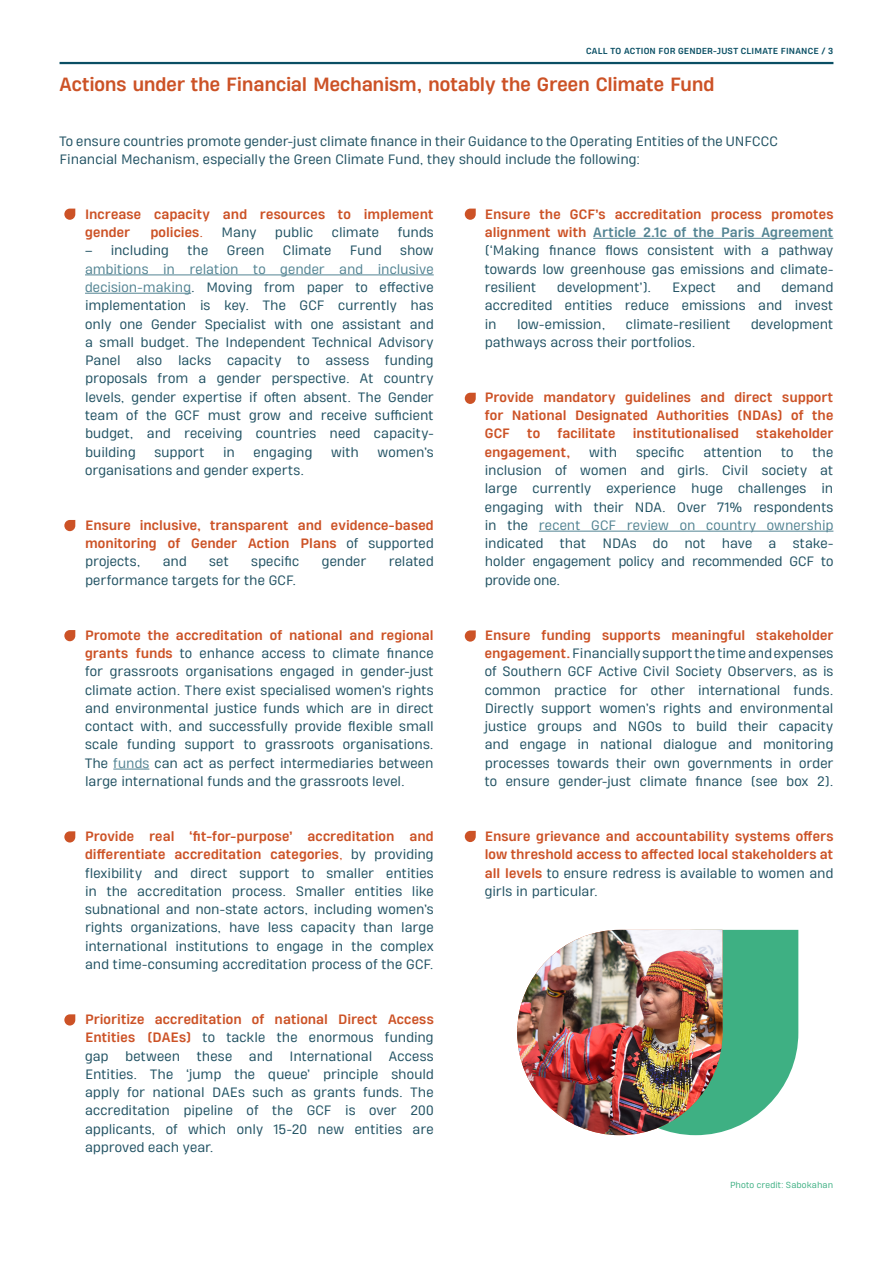
<style>
.page{position:relative;width:893px;height:1263px;background:#fff}
.page>*{position:absolute;margin:0;border:0;box-sizing:border-box;transform-origin:0 0}
.t1{font:700 18px "Heading Pro Double";letter-spacing:-.015em;color:#cc5226}
.t2{font:12.75px/18.3px "Heading Pro Double";color:#215263;text-align:justify}
.t3{font:700 12.75px/18.3px "Heading Pro Double";letter-spacing:.005em;color:#cc5226;text-align:justify}
.t4{font:700 8.25px "Heading Pro Double";letter-spacing:.02em;color:#0a4f64}
.t5{font:8.25px "Heading Pro Double";letter-spacing:.015em;color:#3eb083}
.s1{font-weight:400}
.s2{color:#538493}
.s3{font-weight:400;color:#215263}
.s4{font-weight:700;color:#cc5226}
.s5{color:#cc5226}
.s6{font-weight:700;color:#538493}
</style>
<div class="page">
<hr style="left:85px;top:275px;width:349px;height:1px;background:#538493">
<hr style="left:85px;top:293px;width:106px;height:1px;background:#538493">
<hr style="left:113px;top:769px;width:36px;height:1px;background:#538493">
<hr style="left:593px;top:238px;width:240px;height:1px;background:#538493">
<hr style="left:539px;top:531px;width:294px;height:1px;background:#538493">
<hr style="left:60px;top:62px;width:773px;height:2px;background:#0a4f64">
<svg style="left:722px;top:930px;width:76px;height:202px;background:#57b992"></svg>
<img style="left:517px;top:930px;width:205px;height:205px">
<svg style="left:64px;top:520px;width:11px;height:11px"></svg>
<svg style="left:64px;top:630px;width:11px;height:11px"></svg>
<svg style="left:64px;top:831px;width:11px;height:11px"></svg>
<svg style="left:64px;top:1014px;width:11px;height:11px"></svg>
<svg style="left:64px;top:209px;width:11px;height:11px"></svg>
<svg style="left:465px;top:209px;width:11px;height:11px"></svg>
<svg style="left:465px;top:393px;width:11px;height:11px"></svg>
<svg style="left:465px;top:630px;width:11px;height:12px"></svg>
<svg style="left:465px;top:831px;width:11px;height:11px"></svg>
<p class="t4" style="left:586px;top:46px;width:249px">CALL TO ACTION FOR GENDER-JUST CLIMATE FINANCE / 3</p>
<h1 class="t1" style="left:60px;top:73px;width:656px">Actions under the Financial Mechanism, notably the Green Climate Fund</h1>
<p class="t2" style="left:60px;top:132px;width:720px">To ensure countries promote gender-just climate finance in their Guidance to the Operating Entities of the UNFCCC<br>Financial Mechanism, especially the Green Climate Fund, they should include the following:</p>
<p class="t3" style="left:85px;top:205px;width:350px">Increase capacity and resources to implement gender</p>
<p class="t3" style="left:150px;top:223px;width:54px">policies<span class="s1">.</span></p>
<p class="t2" style="left:222px;top:223px;width:36px">Many</p>
<p class="t2" style="left:275px;top:223px;width:40px">public</p>
<p class="t2" style="left:332px;top:223px;width:49px">climate</p>
<p class="t2" style="left:398px;top:223px;width:38px">funds</p>
<p class="t2" style="left:85px;top:242px;width:86px">– including</p>
<p class="t2" style="left:187px;top:242px;width:22px">the</p>
<p class="t2" style="left:227px;top:242px;width:39px">Green</p>
<p class="t2" style="left:283px;top:242px;width:50px">Climate</p>
<p class="t2" style="left:350px;top:242px;width:33px">Fund</p>
<p class="t2" style="left:400px;top:242px;width:35px">show</p>
<p class="t2" style="left:85px;top:260px;width:350px"><span class="s2">ambitions in relation to gender and inclusive decision-making</span>. Moving from paper to effective implementation is key. The GCF currently has only one Gender Specialist with one assistant and a small budget. The Independent Technical Advisory Panel also lacks capacity to assess funding proposals from a gender perspective. At country levels, gender expertise if often absent. The Gender team of the GCF must grow and receive sufficient budget, and receiving countries need capacity&shy;building</p>
<p class="t2" style="left:154px;top:443px;width:52px">support</p>
<p class="t2" style="left:223px;top:443px;width:13px">in</p>
<p class="t2" style="left:254px;top:443px;width:60px">engaging</p>
<p class="t2" style="left:331px;top:443px;width:30px">with</p>
<p class="t2" style="left:378px;top:443px;width:58px">women’s</p>
<p class="t2" style="left:85px;top:461px;width:221px">organisations and gender experts.</p>
<p class="t3" style="left:85px;top:516px;width:350px">Ensure inclusive, transparent and evidence-based monitoring of Gender Action Plans <span class="s3">of supported projects,</span></p>
<p class="t2" style="left:163px;top:553px;width:26px">and</p>
<p class="t2" style="left:209px;top:553px;width:21px">set</p>
<p class="t2" style="left:251px;top:553px;width:50px">specific</p>
<p class="t2" style="left:322px;top:553px;width:46px">gender</p>
<p class="t2" style="left:389px;top:553px;width:47px">related</p>
<p class="t2" style="left:85px;top:571px;width:213px">performance targets for the GCF.</p>
<p class="t2" style="left:85px;top:626px;width:350px"><span class="s4">Promote the accreditation of national and regional grants funds</span> to enhance access to climate finance for grassroots organisations engaged in gender-just climate action. There exist specialised women’s rights and environmental justice funds which are in direct contact with, and successfully provide flexible small scale funding support to grassroots organisations.<br>The <span class="s2">funds</span> can act as perfect intermediaries between large international funds and the grassroots level.</p>
<p class="t2" style="left:85px;top:827px;width:350px"><span class="s4">Provide real ‘fit-for-purpose’ accreditation and differentiate accreditation categories</span><span class="s5">,</span> by providing flexibility and direct support to smaller entities in the accreditation process. Smaller entities like subnational and non-state actors, including women’s rights organizations, have less capacity than large international institutions to engage in the complex and time-consuming accreditation process of the GCF.</p>
<p class="t3" style="left:85px;top:1010px;width:350px">Prioritize accreditation of national Direct Access Entities (DAEs) <span class="s3">to tackle the enormous funding gap</span></p>
<p class="t2" style="left:125px;top:1047px;width:57px">between</p>
<p class="t2" style="left:197px;top:1047px;width:37px">these</p>
<p class="t2" style="left:249px;top:1047px;width:26px">and</p>
<p class="t2" style="left:290px;top:1047px;width:84px">International</p>
<p class="t2" style="left:85px;top:1047px;width:350px;text-indent:304px">Access Entities. The ‘jump the queue’ principle should apply for national DAEs such as grants funds. The accreditation pipeline of the GCF is over 200 applicants, of which only 15-20 new entities are approved each year.</p>
<p class="t2" style="left:485px;top:205px;width:350px"><span class="s4">Ensure the GCF’s accreditation process promotes alignment with</span> <span class="s6">Article 2.1c of the Paris Agreement </span>(‘Making finance flows consistent with a pathway towards low greenhouse gas emissions and climate&shy;resilient</p>
<p class="t2" style="left:557px;top:278px;width:96px">development’).</p>
<p class="t2" style="left:672px;top:278px;width:45px">Expect</p>
<p class="t2" style="left:737px;top:278px;width:26px">and</p>
<p class="t2" style="left:485px;top:278px;width:350px;text-indent:297px">demand accredited entities reduce emissions and invest in</p>
<p class="t2" style="left:517px;top:315px;width:90px">low-emission,</p>
<p class="t2" style="left:626px;top:315px;width:106px">climate-resilient</p>
<p class="t2" style="left:751px;top:315px;width:84px">development</p>
<p class="t2" style="left:485px;top:333px;width:212px">pathways across their portfolios.</p>
<p class="t3" style="left:485px;top:388px;width:350px">Provide mandatory guidelines and direct support for National Designated Authorities (NDAs) of the GCF</p>
<p class="t3" style="left:527px;top:425px;width:15px">to</p>
<p class="t3" style="left:557px;top:425px;width:60px">facilitate</p>
<p class="t3" style="left:633px;top:425px;width:108px">institutionalised</p>
<p class="t3" style="left:756px;top:425px;width:79px">stakeholder</p>
<p class="t3" style="left:485px;top:443px;width:87px">engagement,</p>
<p class="t2" style="left:589px;top:443px;width:30px">with</p>
<p class="t2" style="left:636px;top:443px;width:50px">specific</p>
<p class="t2" style="left:703px;top:443px;width:60px">attention</p>
<p class="t2" style="left:781px;top:443px;width:14px">to</p>
<p class="t2" style="left:485px;top:443px;width:350px;text-indent:328px">the inclusion of women and girls. Civil society at large currently experience huge challenges in engaging with their NDA. Over 71% respondents in the <span class="s2">recent GCF review on country ownership </span>indicated</p>
<p class="t2" style="left:560px;top:535px;width:28px">that</p>
<p class="t2" style="left:602px;top:535px;width:36px">NDAs</p>
<p class="t2" style="left:653px;top:535px;width:17px">do</p>
<p class="t2" style="left:684px;top:535px;width:23px">not</p>
<p class="t2" style="left:722px;top:535px;width:32px">have</p>
<p class="t2" style="left:769px;top:535px;width:9px">a</p>
<p class="t2" style="left:485px;top:535px;width:350px;text-indent:308px">stake&shy;holder engagement policy and recommended GCF to provide one.</p>
<p class="t2" style="left:485px;top:626px;width:350px"><span class="s4">Ensure funding supports meaningful stakeholder engagement.</span>Financially support the time and expenses of Southern GCF Active Civil Society Observers, as is common practice for other international funds.<br>Directly support women’s rights and environmental justice groups and NGOs to build their capacity and engage in national dialogue and monitoring processes towards their own governments in order to ensure gender-just climate finance (see box 2).</p>
<p class="t3" style="left:485px;top:827px;width:350px">Ensure grievance and accountability systems offers low threshold access to affected local stakeholders at all levels <span class="s3">to ensure redress is available to women and girls in particular.</span></p>
<p class="t5" style="left:730px;top:1180px;width:105px">Photo credit: Sabokahan</p>
</div>
